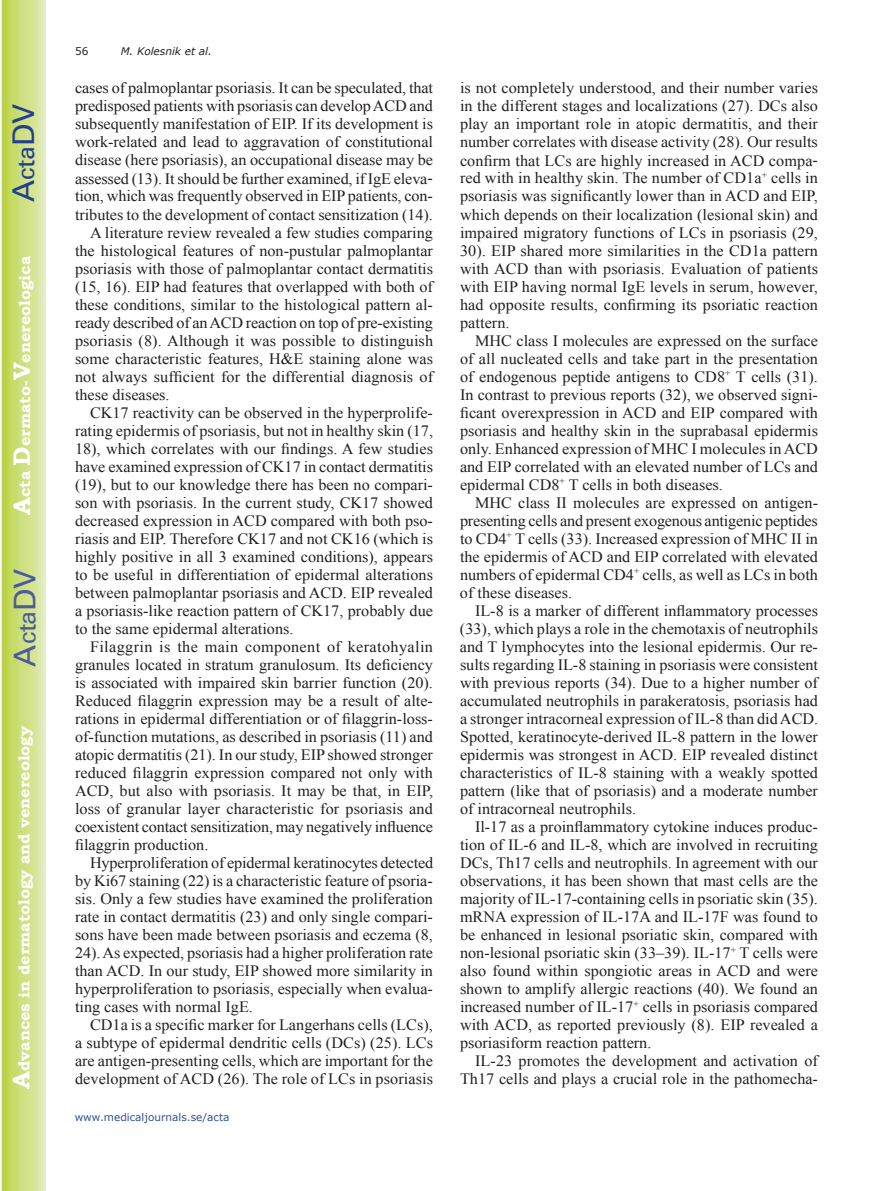
<style>
.page{position:relative;width:893px;height:1191px;background:#fff}
.page>*{position:absolute;margin:0;border:0;box-sizing:border-box;transform-origin:0 0}
.t1{font:30px "Univers";color:#4d5a9e}
.t2{font:30px "Univers";color:#253f8e}
.t3{font:15.75px/18px "Times New Roman";color:#231f20;text-align:justify}
.t4{font:700 15.75px "Bookman Old Style";color:#fff}
.t5{font:15.75px "Times New Roman";letter-spacing:.025em;color:#231f20}
.t6{font:10.5px "Verdana";color:#324f95}
.t7{font:italic 10.5px "Verdana";color:#231f20}
.t8{font:10.5px "Verdana";color:#231f20}
.s1{font-size:24px}
</style>
<div class="page">
<svg style="left:1px;top:0;width:45px;height:1191px;background:#cfe084"></svg>
<h1 class="t2" style="left:6px;top:202px;width:100px;rotate:-90deg">A<span class="s1">cta</span>DV</h1>
<p class="t4" style="left:15px;top:515px;width:260px;rotate:-90deg"><span class="s1">A</span>cta <span class="s1">D</span>ermato-<span class="s1">V</span>enereologica</p>
<h1 class="t1" style="left:7px;top:666px;width:100px;rotate:-90deg">A<span class="s1">cta</span>DV</h1>
<p class="t4" style="left:15px;top:1088px;width:364px;rotate:-90deg"><span class="s1">A</span>dvances in dermatology and venereology</p>
<p class="t8" style="left:75px;top:44px;width:15px">56</p>
<p class="t7" style="left:121px;top:44px;width:93px">M. Kolesnik et al.</p>
<p class="t3" style="left:75px;top:79px;width:360px">cases of palmoplantar psoriasis. It can be speculated, that</p>
<p class="t3" style="left:75px;top:97px;width:359px">predisposed patients with psoriasis can develop ACD and</p>
<p class="t3" style="left:75px;top:115px;width:360px">subsequently manifestation of EIP. If its development is</p>
<p class="t3" style="left:75px;top:133px;width:360px">work-related and lead to aggravation of constitutional</p>
<p class="t3" style="left:75px;top:151px;width:359px">disease (here psoriasis), an occupational disease may be</p>
<p class="t3" style="left:75px;top:169px;width:359px">assessed (13). It should be further examined, if IgE eleva-</p>
<p class="t3" style="left:75px;top:187px;width:359px">tion, which was frequently observed in EIP patients, con-</p>
<p class="t3" style="left:75px;top:205px;width:359px">tributes to the development of contact sensitization (14).</p>
<p class="t3" style="left:90px;top:223px;width:345px">A literature review revealed a few studies comparing</p>
<p class="t3" style="left:75px;top:241px;width:360px">the histological features of non-pustular palmoplantar</p>
<p class="t3" style="left:75px;top:259px;width:360px">psoriasis with those of palmoplantar contact dermatitis</p>
<p class="t3" style="left:75px;top:277px;width:359px">(15, 16). EIP had features that overlapped with both of</p>
<p class="t3" style="left:75px;top:295px;width:359px">these conditions, similar to the histological pattern al-</p>
<p class="t3" style="left:75px;top:313px;width:359px">ready described of an ACD reaction on top of pre-existing</p>
<p class="t3" style="left:75px;top:331px;width:360px">psoriasis (8). Although it was possible to distinguish</p>
<p class="t3" style="left:75px;top:349px;width:360px">some characteristic features, H&amp;E staining alone was</p>
<p class="t3" style="left:75px;top:367px;width:360px">not always sufficient for the differential diagnosis of</p>
<p class="t3" style="left:75px;top:385px;width:96px">these diseases.</p>
<p class="t3" style="left:90px;top:403px;width:344px">CK17 reactivity can be observed in the hyperprolife-</p>
<p class="t3" style="left:75px;top:421px;width:360px">rating epidermis of psoriasis, but not in healthy skin (17,</p>
<p class="t3" style="left:75px;top:439px;width:359px">18), which correlates with our findings. A few studies</p>
<p class="t3" style="left:75px;top:457px;width:359px">have examined expression of CK17 in contact dermatitis</p>
<p class="t3" style="left:75px;top:475px;width:359px">(19), but to our knowledge there has been no compari-</p>
<p class="t3" style="left:75px;top:493px;width:359px">son with psoriasis. In the current study, CK17 showed</p>
<p class="t3" style="left:75px;top:511px;width:359px">decreased expression in ACD compared with both pso-</p>
<p class="t3" style="left:75px;top:529px;width:359px">riasis and EIP. Therefore CK17 and not CK16 (which is</p>
<p class="t3" style="left:75px;top:547px;width:360px">highly positive in all 3 examined conditions), appears</p>
<p class="t3" style="left:75px;top:565px;width:359px">to be useful in differentiation of epidermal alterations</p>
<p class="t3" style="left:75px;top:583px;width:359px">between palmoplantar psoriasis and ACD. EIP revealed</p>
<p class="t3" style="left:75px;top:601px;width:359px">a psoriasis-like reaction pattern of CK17, probably due</p>
<p class="t3" style="left:75px;top:619px;width:220px">to the same epidermal alterations.</p>
<p class="t5" style="left:90px;top:636px;width:344px">Filaggrin is the main component of keratohyalin</p>
<p class="t3" style="left:75px;top:655px;width:360px">granules located in stratum granulosum. Its deficiency</p>
<p class="t3" style="left:75px;top:673px;width:359px">is associated with impaired skin barrier function (20).</p>
<p class="t3" style="left:75px;top:691px;width:359px">Reduced filaggrin expression may be a result of alte-</p>
<p class="t3" style="left:75px;top:709px;width:360px">rations in epidermal differentiation or of filaggrin-loss-</p>
<p class="t3" style="left:75px;top:727px;width:359px">of-function mutations, as described in psoriasis (11) and</p>
<p class="t3" style="left:75px;top:745px;width:359px">atopic dermatitis (21). In our study, EIP showed stronger</p>
<p class="t3" style="left:75px;top:763px;width:359px">reduced filaggrin expression compared not only with</p>
<p class="t3" style="left:75px;top:781px;width:360px">ACD, but also with psoriasis. It may be that, in EIP,</p>
<p class="t3" style="left:75px;top:799px;width:359px">loss of granular layer characteristic for psoriasis and</p>
<p class="t3" style="left:75px;top:817px;width:360px">coexistent contact sensitization, may negatively influence</p>
<p class="t3" style="left:75px;top:835px;width:135px">filaggrin production.</p>
<p class="t3" style="left:90px;top:853px;width:345px">Hyperproliferation of epidermal keratinocytes detected</p>
<p class="t3" style="left:75px;top:871px;width:359px">by Ki67 staining (22) is a characteristic feature of psoria-</p>
<p class="t3" style="left:75px;top:889px;width:359px">sis. Only a few studies have examined the proliferation</p>
<p class="t3" style="left:75px;top:907px;width:359px">rate in contact dermatitis (23) and only single compari-</p>
<p class="t3" style="left:75px;top:925px;width:359px">sons have been made between psoriasis and eczema (8,</p>
<p class="t3" style="left:75px;top:943px;width:360px">24). As expected, psoriasis had a higher proliferation rate</p>
<p class="t3" style="left:75px;top:961px;width:359px">than ACD. In our study, EIP showed more similarity in</p>
<p class="t3" style="left:75px;top:979px;width:359px">hyperproliferation to psoriasis, especially when evalua-</p>
<p class="t3" style="left:75px;top:997px;width:179px">ting cases with normal IgE.</p>
<p class="t3" style="left:90px;top:1015px;width:344px">CD1a is a specific marker for Langerhans cells (LCs),</p>
<p class="t3" style="left:75px;top:1033px;width:359px">a subtype of epidermal dendritic cells (DCs) (25). LCs</p>
<p class="t3" style="left:75px;top:1051px;width:359px">are antigen-presenting cells, which are important for the</p>
<p class="t3" style="left:75px;top:1069px;width:359px">development of ACD (26). The role of LCs in psoriasis</p>
<p class="t6" style="left:75px;top:1110px;width:156px">www.medicaljournals.se/acta</p>
<p class="t3" style="left:460px;top:79px;width:360px">is not completely understood, and their number varies in the different stages and localizations (27). DCs also play an important role in atopic dermatitis, and their number correlates with disease activity (28). Our results confirm that LCs are highly increased in ACD compa&shy;red with in healthy skin. The number of CD1a<sup>+</sup> cells in psoriasis was significantly lower than in ACD and EIP, which depends on their localization (lesional skin) and impaired migratory functions of LCs in psoriasis (29, 30). EIP shared more similarities in the CD1a pattern with ACD than with psoriasis. Evaluation of patients with EIP having normal IgE levels in serum, however, had opposite results, confirming its psoriatic reaction pattern.</p>
<p class="t3" style="left:460px;top:331px;width:360px;text-indent:15px">MHC class I molecules are expressed on the surface of all nucleated cells and take part in the presentation of endogenous peptide antigens to CD8<sup>+</sup> T cells (31).<br>In contrast to previous reports (32), we observed signi&shy;ficant overexpression in ACD and EIP compared with psoriasis and healthy skin in the suprabasal epidermis only. Enhanced expression of MHC I molecules in ACD and EIP correlated with an elevated number of LCs and epidermal CD8<sup>+</sup> T cells in both diseases.</p>
<p class="t3" style="left:460px;top:493px;width:360px;text-indent:15px">MHC class II molecules are expressed on antigen&shy;presenting cells and present exogenous antigenic peptides to CD4<sup>+</sup> T cells (33). Increased expression of MHC II in the epidermis of ACD and EIP correlated with elevated numbers of epidermal CD4<sup>+</sup> cells, as well as LCs in both of these diseases.</p>
<p class="t3" style="left:460px;top:601px;width:360px;text-indent:15px">IL-8 is a marker of different inflammatory processes (33), which plays a role in the chemotaxis of neutrophils and T lymphocytes into the lesional epidermis. Our re&shy;sults regarding IL-8 staining in psoriasis were consistent with previous reports (34). Due to a higher number of accumulated neutrophils in parakeratosis, psoriasis had a stronger intracorneal expression of IL-8 than did ACD.<br>Spotted, keratinocyte-derived IL-8 pattern in the lower epidermis was strongest in ACD. EIP revealed distinct characteristics of IL-8 staining with a weakly spotted pattern (like that of psoriasis) and a moderate number of intracorneal neutrophils.</p>
<p class="t3" style="left:460px;top:817px;width:360px;text-indent:15px">Il-17 as a proinflammatory cytokine induces produc&shy;tion of IL-6 and IL-8, which are involved in recruiting DCs, Th17 cells and neutrophils. In agreement with our observations, it has been shown that mast cells are the majority of IL-17-containing cells in psoriatic skin (35). mRNA expression of IL-17A and IL-17F was found to be enhanced in lesional psoriatic skin, compared with non-lesional psoriatic skin (33–39). IL-17<sup>+</sup> T cells were also found within spongiotic areas in ACD and were shown to amplify allergic reactions (40). We found an increased number of IL-17<sup>+</sup> cells in psoriasis compared with ACD, as reported previously (8). EIP revealed a psoriasiform reaction pattern.</p>
<p class="t3" style="left:460px;top:1051px;width:359px;text-align:right">IL-23 promotes the development and activation of<br>Th17 cells and plays a crucial role in the pathomecha-</p>
</div>
